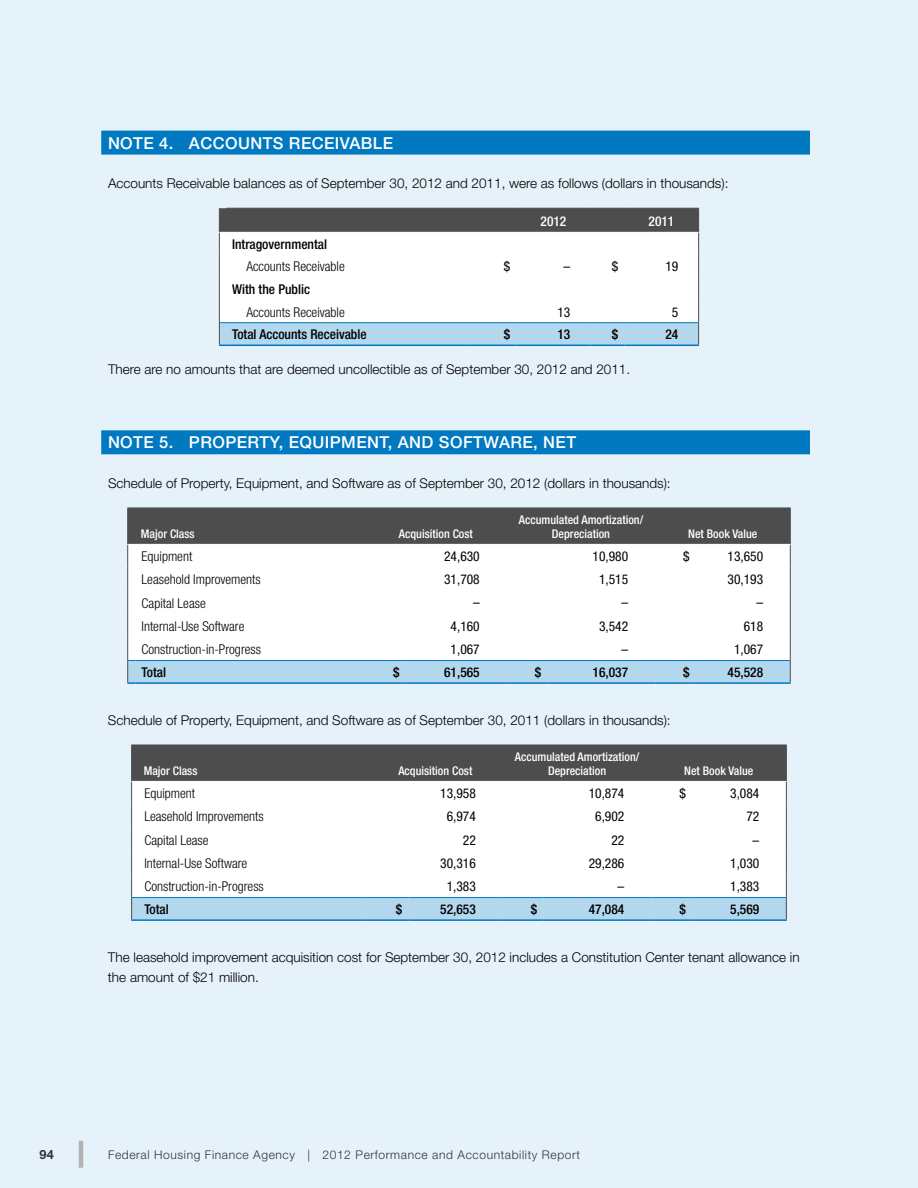
<style>
.page{position:relative;width:918px;height:1188px;background:#e6f2f9}
.page>*{position:absolute;margin:0;border:0;box-sizing:border-box;transform-origin:0 0}
.Financial__NOTE__Hea{font:500 16.5px "Helvetica Neue";letter-spacing:.025em;color:#fff}
.TEXT{font:300 13.5px/20.2px "Helvetica Neue";color:#000}
.T-Text__flush_Lt{font:300 condensed 13.5px "Helvetica Neue";color:#000}
.T-Left_Category__lef{font:500 condensed 13.5px "Helvetica Neue";color:#000}
.T-Text__flush_Rt{font:condensed 13.5px "Helvetica Neue";color:#000}
.T-Left_Category__lef-2{font:condensed 13.5px "Helvetica Neue";color:#000}
.T-Head_2__gray{font:500 condensed 13.5px "Helvetica Neue";color:#fff}
.t1{font:700 12.75px "Helvetica Neue";color:#333}
.T-Head_2__gray-2{font:500 condensed 12px/13.5px "Helvetica Neue";color:#fff;text-align:center}
.t2{font:300 12px "Helvetica Neue";letter-spacing:.05em;color:#333}
</style>
<div class="page">
<div style="left:101px;top:131px;width:709px;height:24px;background:#0079c1"></div>
<svg style="left:219px;top:208px;width:480px;height:138px;background:#ccd3d8"></svg>
<div style="left:101px;top:430px;width:709px;height:24px;background:#0079c1"></div>
<svg style="left:127px;top:508px;width:664px;height:176px;background:#cdd3d7"></svg>
<svg style="left:131px;top:745px;width:656px;height:176px;background:#cdd3d6"></svg>
<hr style="left:79px;top:1141px;width:4px;height:27px;background:#b3b3b3">
<p class="Financial__NOTE__Hea" style="left:108px;top:133px;width:287px">NOTE 4. ACCOUNTS RECEIVABLE</p>
<p class="TEXT" style="left:108px;top:173px;width:622px">Accounts Receivable balances as of September 30, 2012 and 2011, were as follows (dollars in thousands):</p>
<p class="T-Head_2__gray" style="left:541px;top:213px;width:27px">2012</p>
<p class="T-Head_2__gray" style="left:649px;top:213px;width:27px">2011</p>
<p class="T-Left_Category__lef" style="left:232px;top:236px;width:96px">Intragovernmental</p>
<p class="T-Text__flush_Lt" style="left:246px;top:259px;width:100px">Accounts Receivable</p>
<p class="T-Text__flush_Rt" style="left:504px;top:259px;width:8px">$</p>
<p class="T-Text__flush_Rt" style="left:564px;top:259px;width:8px">–</p>
<p class="T-Text__flush_Rt" style="left:612px;top:259px;width:8px">$</p>
<p class="T-Text__flush_Rt" style="left:665px;top:259px;width:14px">19</p>
<p class="T-Left_Category__lef" style="left:232px;top:281px;width:79px">With the Public</p>
<p class="T-Text__flush_Lt" style="left:246px;top:304px;width:100px">Accounts Receivable</p>
<p class="T-Text__flush_Rt" style="left:557px;top:304px;width:14px">13</p>
<p class="T-Text__flush_Rt" style="left:672px;top:304px;width:8px">5</p>
<p class="T-Left_Category__lef" style="left:232px;top:326px;width:136px">Total Accounts Receivable</p>
<p class="T-Left_Category__lef" style="left:504px;top:326px;width:8px">$</p>
<p class="T-Left_Category__lef" style="left:557px;top:326px;width:14px">13</p>
<p class="T-Left_Category__lef" style="left:612px;top:326px;width:8px">$</p>
<p class="T-Left_Category__lef" style="left:665px;top:326px;width:14px">24</p>
<p class="TEXT" style="left:108px;top:359px;width:524px">There are no amounts that are deemed uncollectible as of September 30, 2012 and 2011.</p>
<p class="Financial__NOTE__Hea" style="left:108px;top:433px;width:470px">NOTE 5. PROPERTY, EQUIPMENT, AND SOFTWARE, NET</p>
<p class="TEXT" style="left:108px;top:473px;width:564px">Schedule of Property, Equipment, and Software as of September 30, 2012 (dollars in thousands):</p>
<p class="T-Head_2__gray-2" style="left:141px;top:526px;width:55px">Major Class</p>
<p class="T-Head_2__gray-2" style="left:399px;top:526px;width:75px">Acquisition Cost</p>
<p class="T-Head_2__gray-2" style="left:519px;top:513px;width:126px">Accumulated Amortization/<br>Depreciation</p>
<p class="T-Head_2__gray-2" style="left:688px;top:526px;width:71px">Net Book Value</p>
<p class="T-Text__flush_Lt" style="left:142px;top:549px;width:52px">Equipment</p>
<p class="T-Left_Category__lef-2" style="left:444px;top:548px;width:37px">24,630</p>
<p class="T-Left_Category__lef-2" style="left:593px;top:548px;width:37px">10,980</p>
<p class="T-Left_Category__lef-2" style="left:683px;top:548px;width:8px">$</p>
<p class="T-Left_Category__lef-2" style="left:728px;top:548px;width:37px">13,650</p>
<p class="T-Text__flush_Lt" style="left:142px;top:572px;width:121px">Leasehold Improvements</p>
<p class="T-Text__flush_Rt" style="left:444px;top:572px;width:37px">31,708</p>
<p class="T-Text__flush_Rt" style="left:599px;top:572px;width:31px">1,515</p>
<p class="T-Text__flush_Rt" style="left:728px;top:572px;width:37px">30,193</p>
<p class="T-Text__flush_Lt" style="left:142px;top:595px;width:66px">Capital Lease</p>
<p class="T-Text__flush_Rt" style="left:473px;top:595px;width:8px">–</p>
<p class="T-Text__flush_Rt" style="left:622px;top:595px;width:8px">–</p>
<p class="T-Text__flush_Rt" style="left:757px;top:595px;width:8px">–</p>
<p class="T-Text__flush_Lt" style="left:142px;top:618px;width:104px">Internal-Use Software</p>
<p class="T-Text__flush_Rt" style="left:451px;top:618px;width:31px">4,160</p>
<p class="T-Text__flush_Rt" style="left:599px;top:618px;width:31px">3,542</p>
<p class="T-Text__flush_Rt" style="left:744px;top:618px;width:21px">618</p>
<p class="T-Text__flush_Lt" style="left:142px;top:642px;width:121px">Construction-in-Progress</p>
<p class="T-Text__flush_Rt" style="left:451px;top:641px;width:31px">1,067</p>
<p class="T-Text__flush_Rt" style="left:622px;top:641px;width:8px">–</p>
<p class="T-Text__flush_Rt" style="left:734px;top:641px;width:31px">1,067</p>
<p class="T-Left_Category__lef" style="left:142px;top:664px;width:26px">Total</p>
<p class="T-Left_Category__lef" style="left:393px;top:664px;width:8px">$</p>
<p class="T-Left_Category__lef" style="left:444px;top:664px;width:37px">61,565</p>
<p class="T-Left_Category__lef" style="left:535px;top:664px;width:8px">$</p>
<p class="T-Left_Category__lef" style="left:593px;top:664px;width:37px">16,037</p>
<p class="T-Left_Category__lef" style="left:683px;top:664px;width:8px">$</p>
<p class="T-Left_Category__lef" style="left:728px;top:664px;width:37px">45,528</p>
<p class="TEXT" style="left:108px;top:710px;width:564px">Schedule of Property, Equipment, and Software as of September 30, 2011 (dollars in thousands):</p>
<p class="T-Head_2__gray-2" style="left:144px;top:763px;width:55px">Major Class</p>
<p class="T-Head_2__gray-2" style="left:398px;top:763px;width:75px">Acquisition Cost</p>
<p class="T-Head_2__gray-2" style="left:515px;top:750px;width:126px">Accumulated Amortization/<br>Depreciation</p>
<p class="T-Head_2__gray-2" style="left:684px;top:763px;width:71px">Net Book Value</p>
<p class="T-Text__flush_Lt" style="left:144px;top:786px;width:52px">Equipment</p>
<p class="T-Left_Category__lef-2" style="left:440px;top:785px;width:37px">13,958</p>
<p class="T-Left_Category__lef-2" style="left:589px;top:785px;width:37px">10,874</p>
<p class="T-Left_Category__lef-2" style="left:679px;top:785px;width:8px">$</p>
<p class="T-Left_Category__lef-2" style="left:730px;top:785px;width:31px">3,084</p>
<p class="T-Text__flush_Lt" style="left:144px;top:809px;width:121px">Leasehold Improvements</p>
<p class="T-Text__flush_Rt" style="left:447px;top:809px;width:31px">6,974</p>
<p class="T-Text__flush_Rt" style="left:595px;top:809px;width:31px">6,902</p>
<p class="T-Text__flush_Rt" style="left:746px;top:809px;width:14px">72</p>
<p class="T-Text__flush_Lt" style="left:144px;top:832px;width:66px">Capital Lease</p>
<p class="T-Text__flush_Rt" style="left:463px;top:832px;width:14px">22</p>
<p class="T-Text__flush_Rt" style="left:611px;top:832px;width:14px">22</p>
<p class="T-Text__flush_Rt" style="left:753px;top:832px;width:8px">–</p>
<p class="T-Text__flush_Lt" style="left:144px;top:855px;width:104px">Internal-Use Software</p>
<p class="T-Text__flush_Rt" style="left:440px;top:855px;width:37px">30,316</p>
<p class="T-Text__flush_Rt" style="left:589px;top:855px;width:37px">29,286</p>
<p class="T-Text__flush_Rt" style="left:730px;top:855px;width:31px">1,030</p>
<p class="T-Text__flush_Lt" style="left:144px;top:879px;width:121px">Construction-in-Progress</p>
<p class="T-Text__flush_Rt" style="left:447px;top:878px;width:31px">1,383</p>
<p class="T-Text__flush_Rt" style="left:618px;top:878px;width:8px">–</p>
<p class="T-Text__flush_Rt" style="left:730px;top:878px;width:31px">1,383</p>
<p class="T-Left_Category__lef" style="left:144px;top:901px;width:26px">Total</p>
<p class="T-Left_Category__lef" style="left:396px;top:901px;width:8px">$</p>
<p class="T-Left_Category__lef" style="left:440px;top:901px;width:37px">52,653</p>
<p class="T-Left_Category__lef" style="left:531px;top:901px;width:8px">$</p>
<p class="T-Left_Category__lef" style="left:589px;top:901px;width:37px">47,084</p>
<p class="T-Left_Category__lef" style="left:679px;top:901px;width:8px">$</p>
<p class="T-Left_Category__lef" style="left:730px;top:901px;width:31px">5,569</p>
<p class="TEXT" style="left:108px;top:947px;width:693px">The leasehold improvement acquisition cost for September 30, 2012 includes a Constitution Center tenant allowance in the amount of $21 million.</p>
<p class="t1" style="left:39px;top:1147px;width:16px">94</p>
<p class="t2" style="left:108px;top:1147px;width:474px">Federal Housing Finance Agency | 2012 Performance and Accountability Report</p>
</div>
